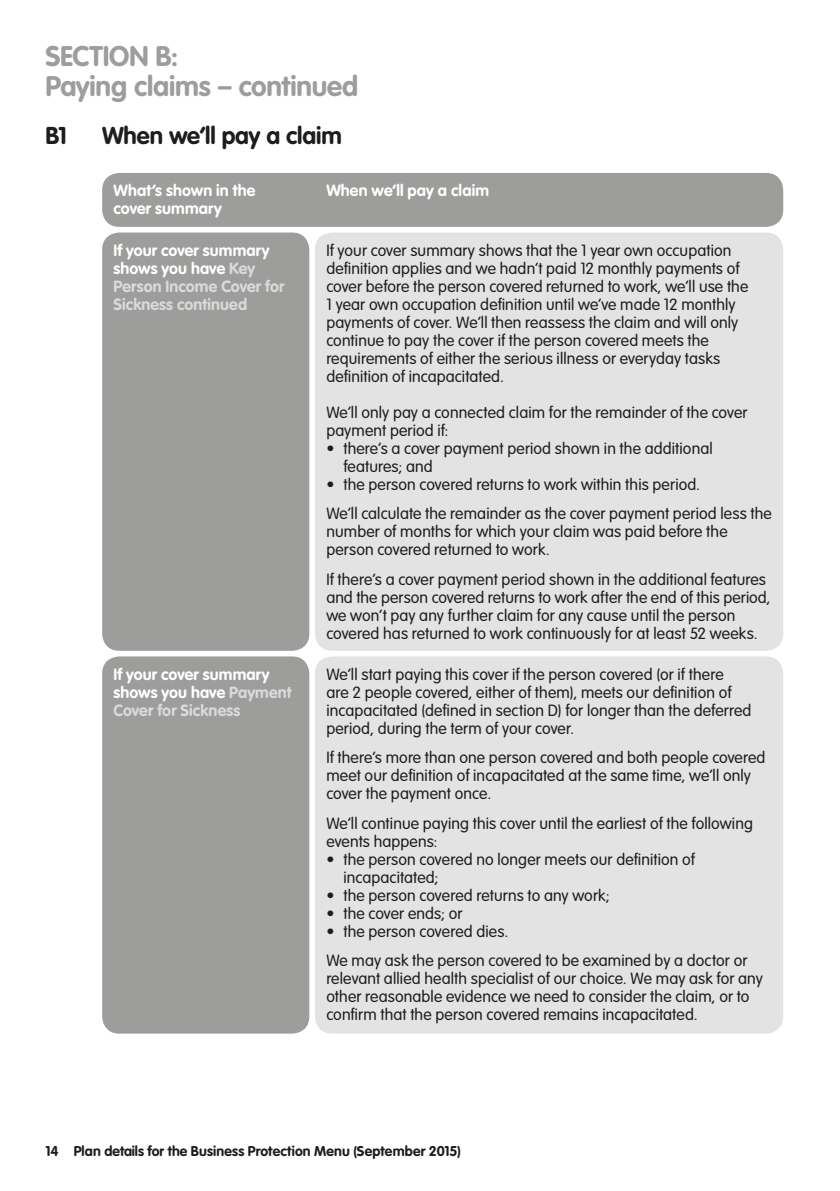
<style>
.page{position:relative;width:840px;height:1191px;background:#fff}
.page>*{position:absolute;margin:0;border:0;box-sizing:border-box;transform-origin:0 0}
.t1{font:700 28px/30px "VAG Rounded LT";letter-spacing:-.005em;color:#9d9d9c}
.t2{font:700 24px "VAG Rounded LT";letter-spacing:-.005em;color:#1d1d1b}
.t3{font:300 16px/18px "VAG Rounded LT";letter-spacing:.01em;color:#1d1d1b}
.t4{font:700 16px/18px "VAG Rounded LT";letter-spacing:.005em;color:#fff}
.t5{font:700 16px/18px "VAG Rounded LT";letter-spacing:.005em;color:#dadada}
.t6{font:700 14px "VAG Rounded LT";letter-spacing:.01em;color:#1d1d1b}
.s1{color:#fff}
.s2{color:#dadada}
</style>
<div class="page">
<div style="left:102px;top:173px;width:680px;height:54px;background:#9d9d9c;border-radius:17px"></div>
<div style="left:315px;top:232px;width:467px;height:419px;background:#e3e3e3;border-radius:17px"></div>
<div style="left:315px;top:656px;width:467px;height:377px;background:#e3e3e3;border-radius:17px"></div>
<div style="left:102px;top:232px;width:207px;height:419px;background:#9d9d9c;border-radius:17px"></div>
<div style="left:102px;top:656px;width:207px;height:377px;background:#9d9d9c;border-radius:17px"></div>
<h1 class="t1" style="left:45px;top:43px;width:314px">SECTION B:<br>Paying claims – continued</h1>
<h2 class="t2" style="left:45px;top:122px;width:23px">B1</h2>
<h2 class="t2" style="left:102px;top:122px;width:241px">When we’ll pay a claim</h2>
<p class="t4" style="left:113px;top:182px;width:143px">What’s shown in the cover summary</p>
<p class="t4" style="left:326px;top:182px;width:164px">When we’ll pay a claim</p>
<p class="t5" style="left:113px;top:242px;width:172px"><span class="s1">If your cover summary shows you have</span> Key<br>Person Income Cover for<br>Sickness continued</p>
<p class="t3" style="left:326px;top:242px;width:423px">If your cover summary shows that the 1 year own occupation definition applies and we hadn’t paid 12 monthly payments of cover before the person covered returned to work, we’ll use the 1 year own occupation definition until we’ve made 12 monthly payments of cover. We’ll then reassess the claim and will only continue to pay the cover if the person covered meets the requirements of either the serious illness or everyday tasks definition of incapacitated.</p>
<p class="t3" style="left:326px;top:404px;width:422px">We’ll only pay a connected claim for the remainder of the cover payment period if:</p>
<p class="t3" style="left:343px;top:440px;width:370px;text-indent:-17px">• there’s a cover payment period shown in the additional features; and</p>
<p class="t3" style="left:326px;top:470px;width:447px;line-height:29.4px">• the person covered returns to work within this period.<br>We’ll calculate the remainder as the cover payment period less the</p>
<p class="t3" style="left:326px;top:523px;width:402px">number of months for which your claim was paid before the person covered returned to work.</p>
<p class="t3" style="left:326px;top:571px;width:445px">If there’s a cover payment period shown in the additional features and the person covered returns to work after the end of this period, we won’t pay any further claim for any cause until the person covered has returned to work continuously for at least 52 weeks.</p>
<p class="t4" style="left:113px;top:666px;width:179px">If your cover summary shows you have <span class="s2">Payment<br>Cover for Sickness</span></p>
<p class="t3" style="left:326px;top:666px;width:426px">We’ll start paying this cover if the person covered (or if there<br>are 2 people covered, either of them), meets our definition of incapacitated (defined in section D) for longer than the deferred period, during the term of your cover.</p>
<p class="t3" style="left:326px;top:749px;width:440px">If there’s more than one person covered and both people covered meet our definition of incapacitated at the same time, we’ll only cover the payment once.</p>
<p class="t3" style="left:326px;top:814px;width:428px">We’ll continue paying this cover until the earliest of the following events happens:</p>
<p class="t3" style="left:343px;top:850px;width:353px;text-indent:-17px">• the person covered no longer meets our definition of incapacitated;</p>
<p class="t3" style="left:326px;top:886px;width:285px">• the person covered returns to any work;</p>
<p class="t3" style="left:326px;top:904px;width:138px">• the cover ends; or</p>
<p class="t3" style="left:326px;top:917px;width:422px;line-height:29.4px">• the person covered dies.<br>We may ask the person covered to be examined by a doctor or</p>
<p class="t3" style="left:326px;top:970px;width:438px">relevant allied health specialist of our choice. We may ask for any other reasonable evidence we need to consider the claim, or to confirm that the person covered remains incapacitated.</p>
<p class="t6" style="left:45px;top:1143px;width:416px">14 Plan details for the Business Protection Menu (September 2015)</p>
</div>
